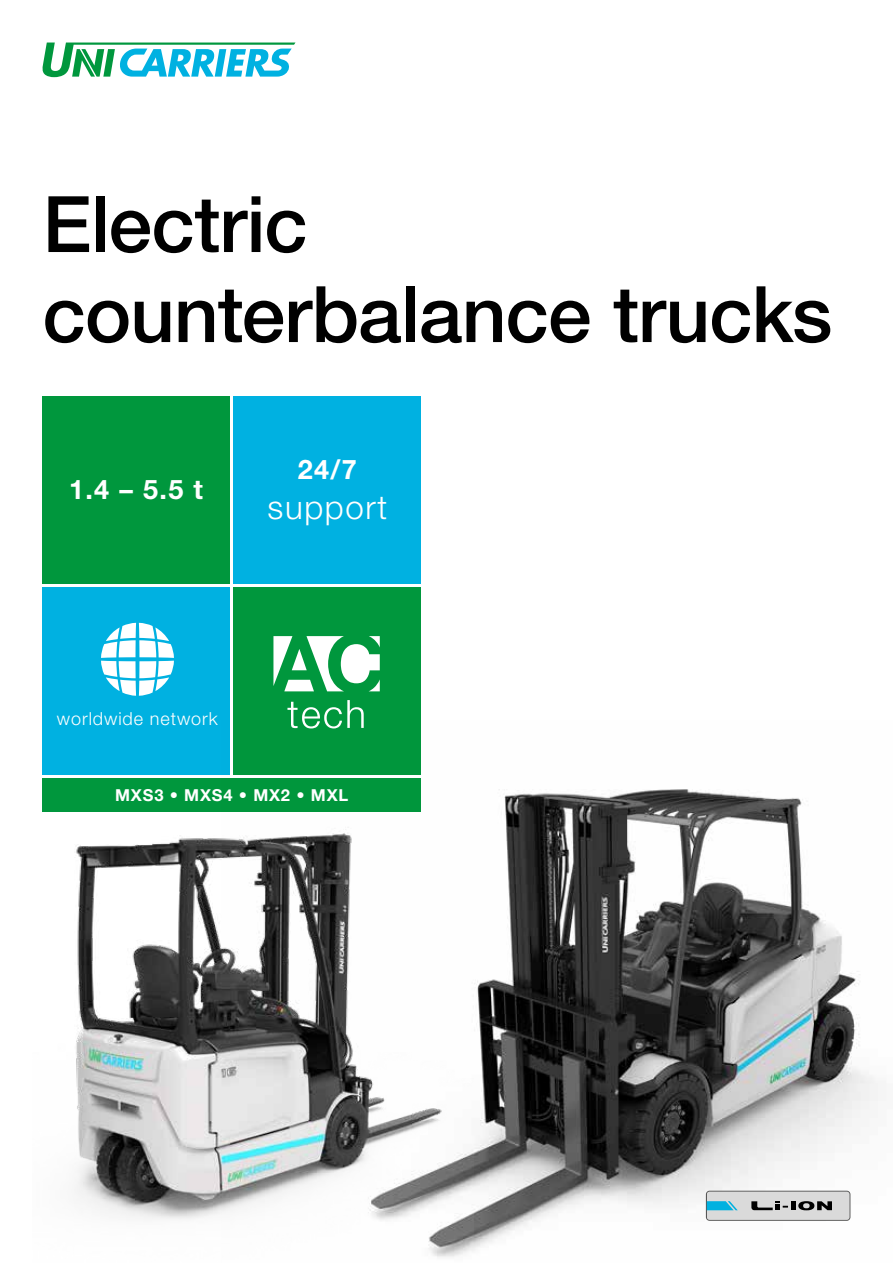
<style>
.page{position:relative;width:893px;height:1263px;background:#fff}
.page>*{position:absolute;margin:0;border:0;box-sizing:border-box;transform-origin:0 0}
.t1{font:500 78px/90px "Helvetica Neue LT Pro";letter-spacing:-.01em;color:#000}
.t2{font:300 33px "Helvetica Neue LT Pro";letter-spacing:.05em;color:#fff}
.t3{font:700 27px "Helvetica Neue LT Pro";color:#fff}
.t4{font:300 18px "Helvetica Neue LT Pro";letter-spacing:.05em;color:#fff}
.t5{font:700 16.5px "Helvetica Neue LT Pro";letter-spacing:.05em;color:#fff}
</style>
<div class="page">
<img style="left:222px;top:721px;width:656px;height:530px">
<img style="left:42px;top:793px;width:431px;height:464px">
<svg style="left:42px;top:43px;width:253px;height:34px"></svg>
<div style="left:43px;top:396px;width:187px;height:187px;background:#00973d"></div>
<div style="left:234px;top:396px;width:187px;height:187px;background:#00b1e1"></div>
<div style="left:43px;top:587px;width:187px;height:187px;background:#00b1e1"></div>
<div style="left:234px;top:587px;width:187px;height:187px;background:#00973d"></div>
<div style="left:43px;top:778px;width:378px;height:34px;background:#00973d"></div>
<svg style="left:273px;top:636px;width:107px;height:55px"></svg>
<svg style="left:287px;top:700px;width:77px;height:28px"></svg>
<svg style="left:101px;top:623px;width:73px;height:73px"></svg>
<svg style="left:706px;top:1191px;width:144px;height:30px"></svg>
<svg style="left:707px;top:1191px;width:142px;height:29px;background:#b6c0c2"></svg>
<p class="t1" style="left:43px;top:178px;width:791px">Electric counterbalance trucks</p>
<p class="t3" style="left:69px;top:473px;width:136px">1.4 – 5.5 t</p>
<p class="t3" style="left:298px;top:453px;width:61px">24/7</p>
<p class="t2" style="left:267px;top:487px;width:121px">support</p>
<p class="t4" style="left:57px;top:708px;width:162px">worldwide network</p>
<p class="t5" style="left:115px;top:785px;width:235px">MXS3 • MXS4 • MX2 • MXL</p>
</div>
